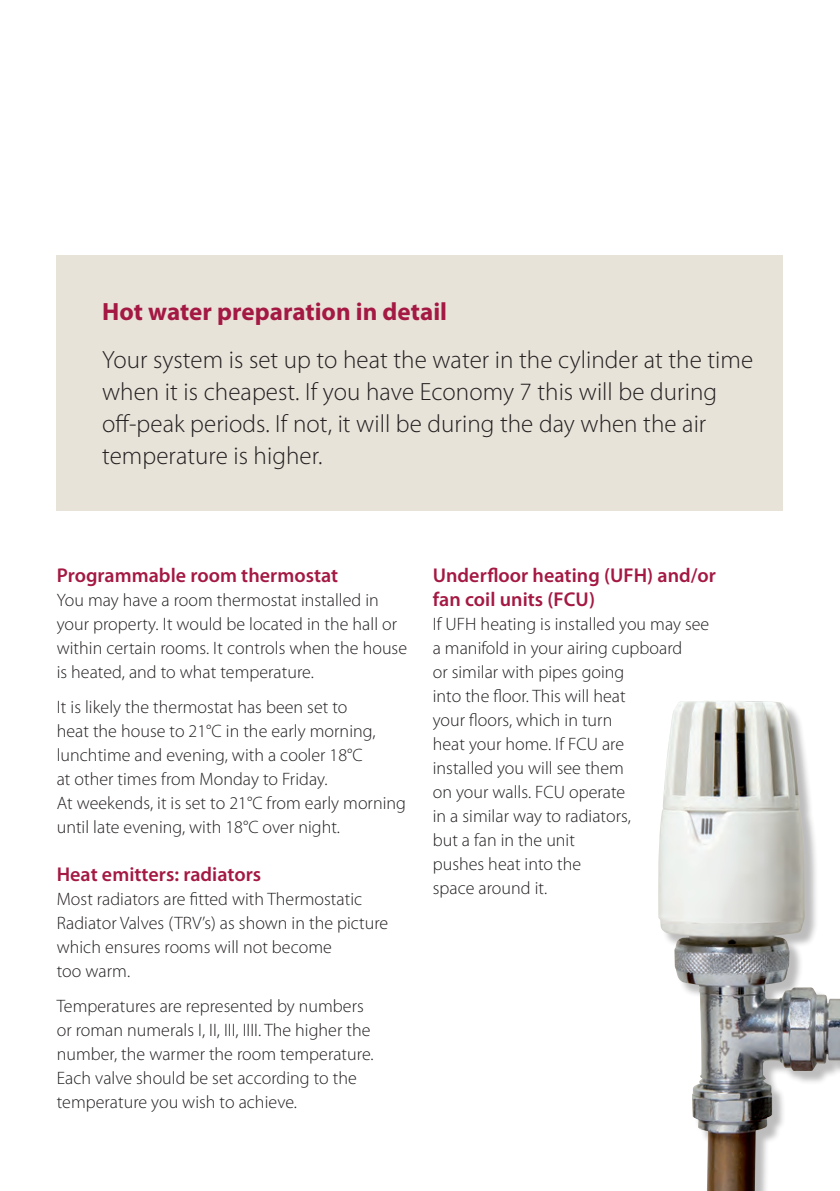
<style>
.page{position:relative;width:840px;height:1191px;background:#fff}
.page>*{position:absolute;margin:0;border:0;box-sizing:border-box;transform-origin:0 0}
.t1{font:300 25px/32px "Myriad Pro";color:#231f20}
.t2{font:700 25px "Myriad Pro";color:#a41943}
.t3{font:600 20px/24px "Myriad Pro";color:#a41943}
.t4{font:300 18px/24px "Myriad Pro";color:#231f20}
</style>
<div class="page">
<div style="left:57px;top:255px;width:725px;height:255px;background:#e7e3d9"></div>
<img style="left:658px;top:701px;width:181px;height:490px">
<h1 class="t2" style="left:102px;top:295px;width:346px">Hot water preparation in detail</h1>
<h1 class="t1" style="left:102px;top:344px;width:652px">Your system is set up to heat the water in the cylinder at the time when it is cheapest. If you have Economy 7 this will be during off-peak periods. If not, it will be during the day when the air temperature is higher.</h1>
<p class="t3" style="left:57px;top:563px;width:283px">Programmable room thermostat</p>
<p class="t4" style="left:57px;top:588px;width:351px">You may have a room thermostat installed in your property. It would be located in the hall or within certain rooms. It controls when the house is heated, and to what temperature.</p>
<p class="t4" style="left:57px;top:695px;width:350px">It is likely the thermostat has been set to<br>heat the house to 21°C in the early morning, lunchtime and evening, with a cooler 18°C<br>at other times from Monday to Friday.<br>At weekends, it is set to 21°C from early morning until late evening, with 18°C over night.</p>
<p class="t3" style="left:57px;top:862px;width:206px">Heat emitters: radiators</p>
<p class="t4" style="left:57px;top:887px;width:333px">Most radiators are fitted with Thermostatic Radiator Valves (TRV’s) as shown in the picture which ensures rooms will not become<br>too warm.</p>
<p class="t4" style="left:57px;top:994px;width:318px">Temperatures are represented by numbers or roman numerals I, II, III, IIII. The higher the number, the warmer the room temperature.<br>Each valve should be set according to the temperature you wish to achieve.</p>
<p class="t3" style="left:432px;top:563px;width:284px">Underfloor heating (UFH) and/or fan coil units (FCU)</p>
<p class="t4" style="left:432px;top:612px;width:278px">If UFH heating is installed you may see a manifold in your airing cupboard<br>or similar with pipes going<br>into the floor. This will heat<br>your floors, which in turn<br>heat your home. If FCU are<br>installed you will see them<br>on your walls. FCU operate<br>in a similar way to radiators,<br>but a fan in the unit<br>pushes heat into the<br>space around it.</p>
</div>
